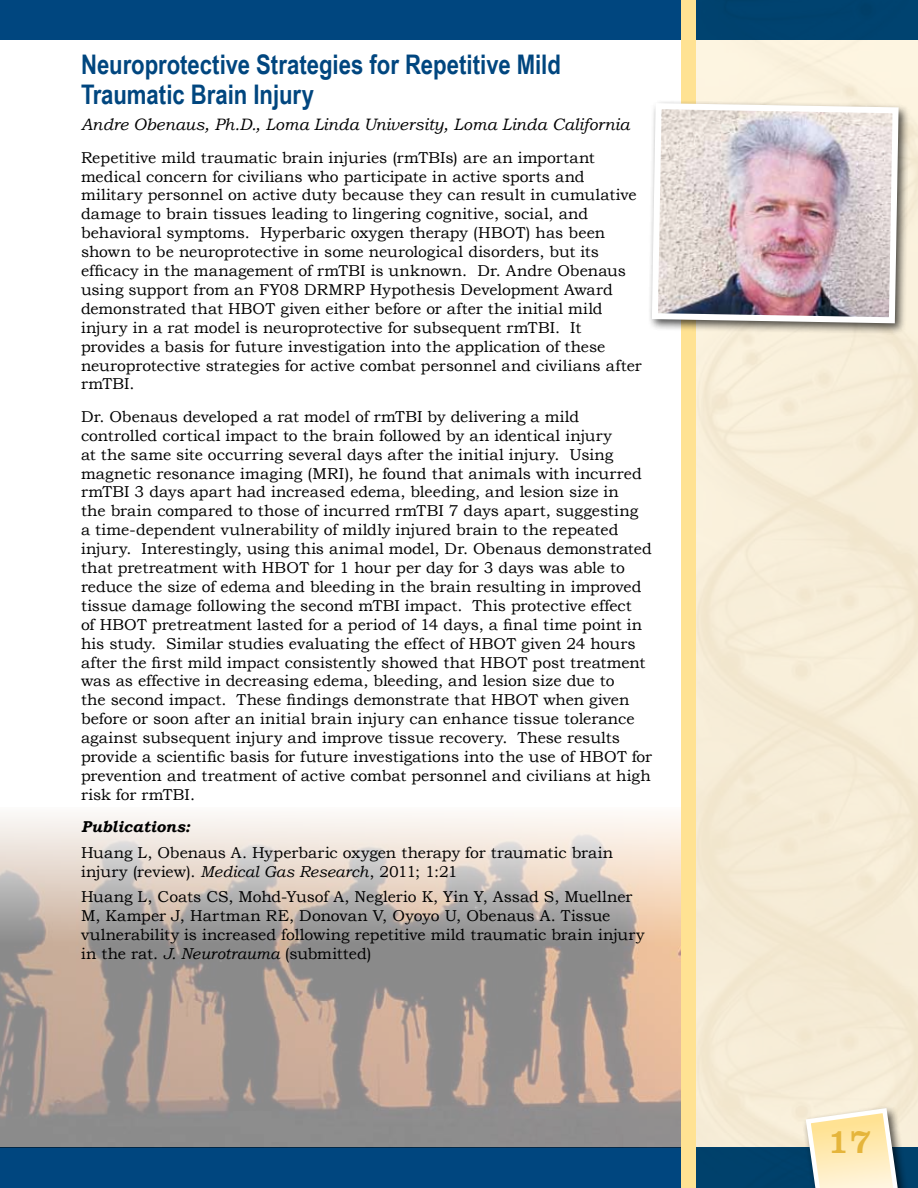
<style>
.page{position:relative;width:918px;height:1188px;background:#fff}
.page>*{position:absolute;margin:0;border:0;box-sizing:border-box;transform-origin:0 0}
.t1{font:36px "Clarendon";color:#e5b53b}
.t2{font:700 27px/30px "Arial Narrow";color:#00467f}
.t3{font:italic 16.5px "Bookman Old Style";color:#000}
.t4{font:15.75px/18.9px "Bookman Old Style";color:#000}
.t5{font:italic 700 15.75px "Bookman Old Style";letter-spacing:.005em;color:#000}
.s1{font-style:italic}
</style>
<div class="page">
<img style="left:696px;top:40px;width:222px;height:1108px">
<div style="left:0;top:0;width:918px;height:40px;background:linear-gradient(to right,#004784,#004372)"></div>
<div style="left:0;top:1148px;width:918px;height:40px;background:#00467f"></div>
<div style="left:802px;top:1104px;width:113px;height:84px;background:#000;opacity:.7"></div>
<svg style="left:803px;top:1106px;width:104px;height:82px;background:#dfd7b7"></svg>
<div style="left:681px;top:0;width:15px;height:1188px;background:#ffe293"></div>
<div style="left:648px;top:99px;width:262px;height:236px;background:#000;opacity:.7"></div>
<img style="left:649px;top:100px;width:253px;height:226px">
<img style="left:0;top:815px;width:681px;height:333px">
<h2 class="t2" style="left:81px;top:48px;width:481px">Neuroprotective Strategies for Repetitive Mild<br>Traumatic Brain Injury</h2>
<p class="t3" style="left:81px;top:113px;width:550px">Andre Obenaus, Ph.D., Loma Linda University, Loma Linda California</p>
<p class="t4" style="left:81px;top:148px;width:562px">Repetitive mild traumatic brain injuries (rmTBIs) are an important medical concern for civilians who participate in active sports and military personnel on active duty because they can result in cumulative damage to brain tissues leading to lingering cognitive, social, and behavioral symptoms. Hyperbaric oxygen therapy (HBOT) has been shown to be neuroprotective in some neurological disorders, but its efficacy in the management of rmTBI is unknown. Dr. Andre Obenaus using support from an FY08 DRMRP Hypothesis Development Award demonstrated that HBOT given either before or after the initial mild injury in a rat model is neuroprotective for subsequent rmTBI. It provides a basis for future investigation into the application of these neuroprotective strategies for active combat personnel and civilians after rmTBI.</p>
<p class="t4" style="left:81px;top:407px;width:573px">Dr. Obenaus developed a rat model of rmTBI by delivering a mild controlled cortical impact to the brain followed by an identical injury<br>at the same site occurring several days after the initial injury. Using magnetic resonance imaging (MRI), he found that animals with incurred rmTBI 3 days apart had increased edema, bleeding, and lesion size in<br>the brain compared to those of incurred rmTBI 7 days apart, suggesting<br>a time-dependent vulnerability of mildly injured brain to the repeated injury. Interestingly, using this animal model, Dr. Obenaus demonstrated that pretreatment with HBOT for 1 hour per day for 3 days was able to reduce the size of edema and bleeding in the brain resulting in improved tissue damage following the second mTBI impact. This protective effect<br>of HBOT pretreatment lasted for a period of 14 days, a final time point in his study. Similar studies evaluating the effect of HBOT given 24 hours after the first mild impact consistently showed that HBOT post treatment was as effective in decreasing edema, bleeding, and lesion size due to<br>the second impact. These findings demonstrate that HBOT when given before or soon after an initial brain injury can enhance tissue tolerance against subsequent injury and improve tissue recovery. These results provide a scientific basis for future investigations into the use of HBOT for prevention and treatment of active combat personnel and civilians at high risk for rmTBI.</p>
<p class="t5" style="left:81px;top:815px;width:111px">Publications:</p>
<p class="t4" style="left:81px;top:843px;width:534px">Huang L, Obenaus A. Hyperbaric oxygen therapy for traumatic brain injury (review). <span class="s1">Medical Gas Research</span>, 2011; 1:21</p>
<p class="t4" style="left:81px;top:888px;width:565px">Huang L, Coats CS, Mohd-Yusof A, Neglerio K, Yin Y, Assad S, Muellner M, Kamper J, Hartman RE, Donovan V, Oyoyo U, Obenaus A. Tissue vulnerability is increased following repetitive mild traumatic brain injury in the rat. <span class="s1">J. Neurotrauma</span> (submitted)</p>
<h1 class="t1" style="left:828px;top:1120px;width:45px">17</h1>
</div>
